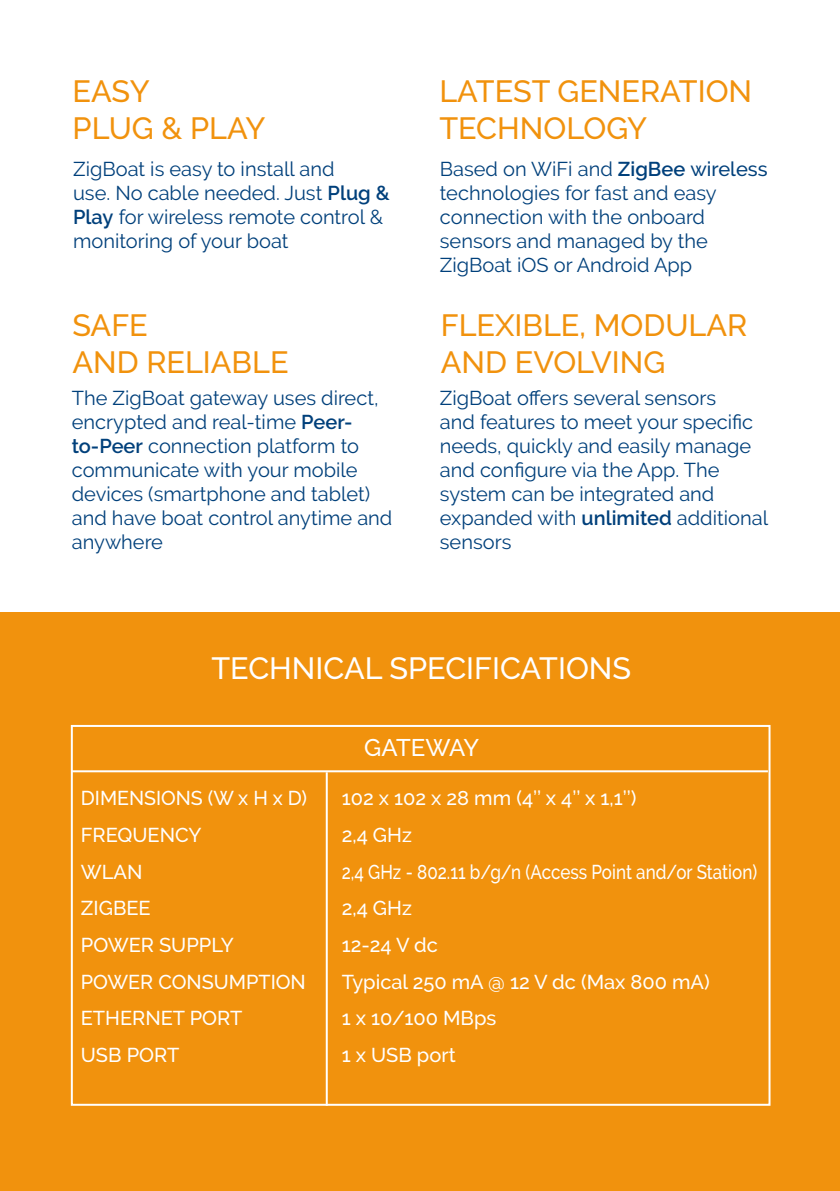
<style>
.page{position:relative;width:840px;height:1191px;background:#fff}
.page>*{position:absolute;margin:0;border:0;box-sizing:border-box;transform-origin:0 0}
.t1{font:500 30.6px/36.8px "Raleway";color:#f1920d}
.t2{font:500 30.6px "Raleway";color:#fff}
.t3{font:500 24px "Raleway";letter-spacing:-.03em;color:#fff}
.t4{font:20px/24px "Raleway";color:#00407b}
.t5{font:500 20px/36.8px "Raleway";color:#fff}
.s1{font-weight:600}
.s2{font-weight:500}
</style>
<div class="page">
<div style="left:0;top:612px;width:839px;height:579px;background:#f1920d"></div>
<hr style="left:325px;top:772px;width:2px;height:333px;background:#fff">
<div style="left:71px;top:725px;width:699px;height:380px;border:2px solid #fff"></div>
<hr style="left:72px;top:770px;width:695px;height:2px;background:#fff">
<h1 class="t1" style="left:73px;top:73px;width:194px">EASY<br>PLUG &amp; PLAY</h1>
<p class="t4" style="left:73px;top:157px;width:318px">ZigBoat is easy to install and<br>use. No cable needed. Just <span class="s1">Plug &amp;<br>Play</span> for wireless remote control &amp; monitoring of your boat</p>
<h1 class="t1" style="left:72px;top:307px;width:217px">SAFE<br>AND RELIABLE</h1>
<p class="t4" style="left:72px;top:386px;width:322px">The ZigBoat gateway uses direct, encrypted and real-time <span class="s1">Peer&shy;to-Peer</span> connection platform to communicate with your mobile devices (smartphone and tablet) and have boat control anytime and anywhere</p>
<h1 class="t1" style="left:439px;top:73px;width:314px">LATEST GENERATION<br>TECHNOLOGY</h1>
<p class="t4" style="left:439px;top:157px;width:329px">Based on WiFi and <span class="s1">ZigBee</span> <span class="s2">wireless </span>technologies for fast and easy connection with the onboard sensors and managed by the<br>ZigBoat iOS or Android App</p>
<h1 class="t1" style="left:440px;top:307px;width:308px">FLEXIBLE, MODULAR<br>AND EVOLVING</h1>
<p class="t4" style="left:439px;top:386px;width:329px">ZigBoat offers several sensors<br>and features to meet your specific needs, quickly and easily manage and configure via the App. The system can be integrated and expanded with <span class="s1">unlimited</span> additional sensors</p>
<h1 class="t2" style="left:211px;top:650px;width:421px">TECHNICAL SPECIFICATIONS</h1>
<p class="t3" style="left:364px;top:733px;width:116px">GATEWAY</p>
<p class="t5" style="left:81px;top:779px;width:228px">DIMENSIONS (W x H x D)<br>FREQUENCY<br>WLAN<br>ZIGBEE<br>POWER SUPPLY<br>POWER CONSUMPTION<br>ETHERNET PORT<br>USB PORT</p>
<p class="t5" style="left:341px;top:779px;width:417px">102 x 102 x 28 mm (4’’ x 4’’ x 1,1’’)<br>2,4 GHz<br>2,4 GHz - 802.11 b/g/n (Access Point and/or Station)<br>2,4 GHz<br>12-24 V dc<br>Typical 250 mA @ 12 V dc (Max 800 mA)<br>1 x 10/100 MBps<br>1 x USB port</p>
</div>
